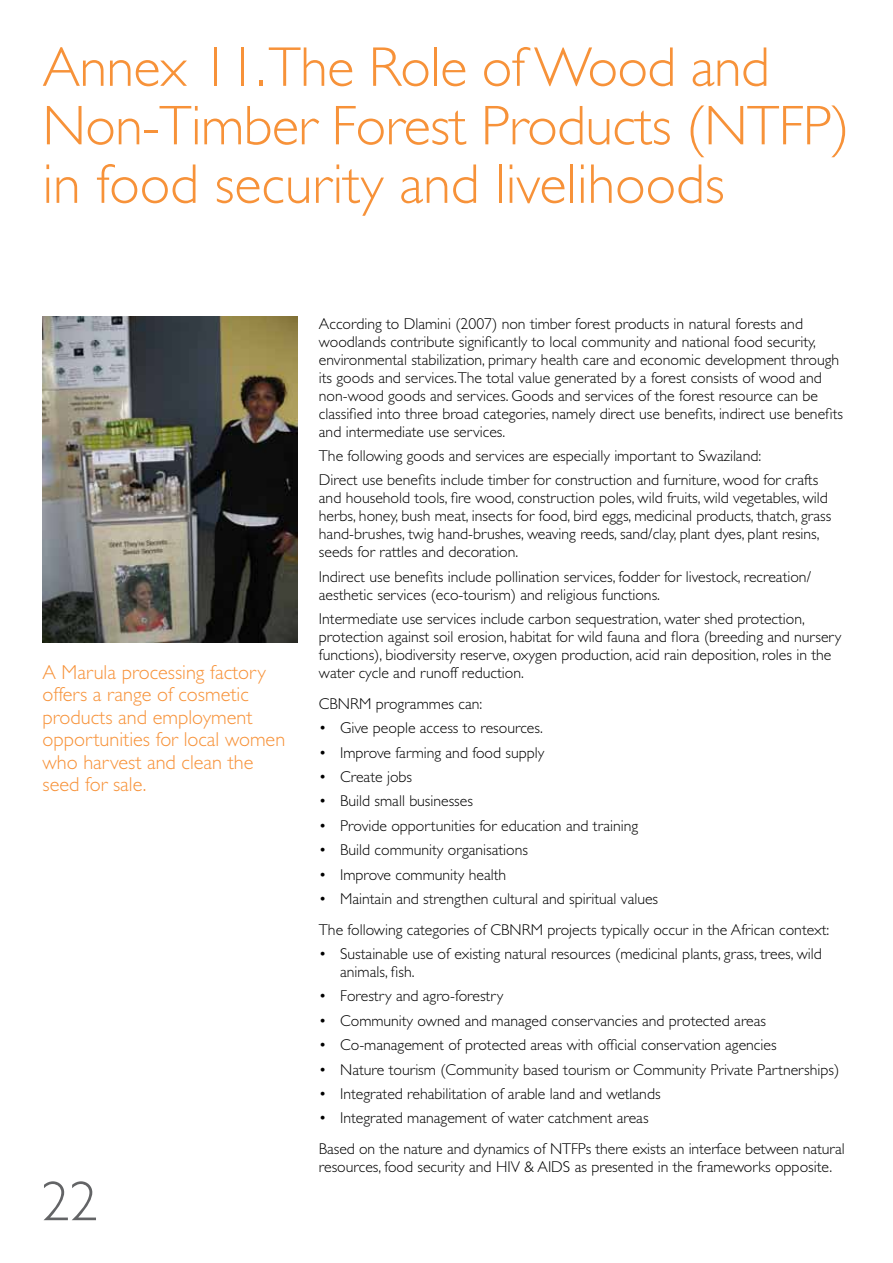
<style>
.page{position:relative;width:893px;height:1263px;background:#fff}
.page>*{position:absolute;margin:0;border:0;box-sizing:border-box;transform-origin:0 0}
.t1{font:300 56.25px/58.5px "Gill Sans";letter-spacing:-.01em;color:#f79239}
.t2{font:300 56.25px "Gill Sans";color:#636466}
.t3{font:300 20.25px/22.5px "Gill Sans";color:#f79239}
.t4{font:300 15.75px/18px "Gill Sans";color:#000}
</style>
<div class="page">
<img style="left:43px;top:316px;width:255px;height:326px">
<h1 class="t1" style="left:43px;top:38px;width:809px">Annex 11.The Role of Wood and<br>Non-Timber Forest Products (NTFP) in food security and livelihoods</h1>
<p class="t3" style="left:43px;top:661px;width:244px">A Marula processing factory offers a range of cosmetic products and employment opportunities for local women who harvest and clean the seed for sale.</p>
<h1 class="t2" style="left:41px;top:1170px;width:58px">22</h1>
<p class="t4" style="left:319px;top:314px;width:526px">According to Dlamini (2007) non timber forest products in natural forests and woodlands contribute significantly to local community and national food security, environmental stabilization, primary health care and economic development through its goods and services.The total value generated by a forest consists of wood and non-wood goods and services. Goods and services of the forest resource can be classified into three broad categories, namely direct use benefits, indirect use benefits and intermediate use services.</p>
<p class="t4" style="left:319px;top:443px;width:501px;line-height:24.5px">The following goods and services are especially important to Swaziland:<br>Direct use benefits include timber for construction and furniture, wood for crafts</p>
<p class="t4" style="left:319px;top:489px;width:514px">and household tools, fire wood, construction poles, wild fruits, wild vegetables, wild herbs, honey, bush meat, insects for food, bird eggs, medicinal products, thatch, grass hand-brushes, twig hand-brushes, weaving reeds, sand/clay, plant dyes, plant resins, seeds for rattles and decoration.</p>
<p class="t4" style="left:319px;top:567px;width:494px">Indirect use benefits include pollination services, fodder for livestock, recreation/ aesthetic services (eco-tourism) and religious functions.</p>
<p class="t4" style="left:319px;top:610px;width:524px">Intermediate use services include carbon sequestration, water shed protection, protection against soil erosion, habitat for wild fauna and flora (breeding and nursery functions), biodiversity reserve, oxygen production, acid rain deposition, roles in the water cycle and runoff reduction.</p>
<p class="t4" style="left:319px;top:695px;width:165px">CBNRM programmes can:</p>
<p class="t4" style="left:319px;top:719px;width:225px">• Give people access to resources.</p>
<p class="t4" style="left:319px;top:743px;width:227px">• Improve farming and food supply</p>
<p class="t4" style="left:319px;top:768px;width:95px">• Create jobs</p>
<p class="t4" style="left:319px;top:792px;width:156px">• Build small businesses</p>
<p class="t4" style="left:319px;top:816px;width:321px">• Provide opportunities for education and training</p>
<p class="t4" style="left:319px;top:841px;width:211px">• Build community organisations</p>
<p class="t4" style="left:319px;top:865px;width:189px">• Improve community health</p>
<p class="t4" style="left:319px;top:883px;width:512px;line-height:30.8px">• Maintain and strengthen cultural and spiritual values<br>The following categories of CBNRM projects typically occur in the African context:</p>
<p class="t4" style="left:340px;top:945px;width:483px;text-indent:-21px">• Sustainable use of existing natural resources (medicinal plants, grass, trees, wild animals, fish.</p>
<p class="t4" style="left:319px;top:987px;width:186px">• Forestry and agro-forestry</p>
<p class="t4" style="left:319px;top:1011px;width:449px">• Community owned and managed conservancies and protected areas</p>
<p class="t4" style="left:319px;top:1036px;width:459px">• Co-management of protected areas with official conservation agencies</p>
<p class="t4" style="left:319px;top:1060px;width:522px">• Nature tourism (Community based tourism or Community Private Partnerships)</p>
<p class="t4" style="left:319px;top:1085px;width:343px">• Integrated rehabilitation of arable land and wetlands</p>
<p class="t4" style="left:319px;top:1103px;width:527px;line-height:30.8px">• Integrated management of water catchment areas<br>Based on the nature and dynamics of NTFPs there exists an interface between natural</p>
<p class="t4" style="left:319px;top:1158px;width:515px">resources, food security and HIV &amp; AIDS as presented in the frameworks opposite.</p>
</div>
